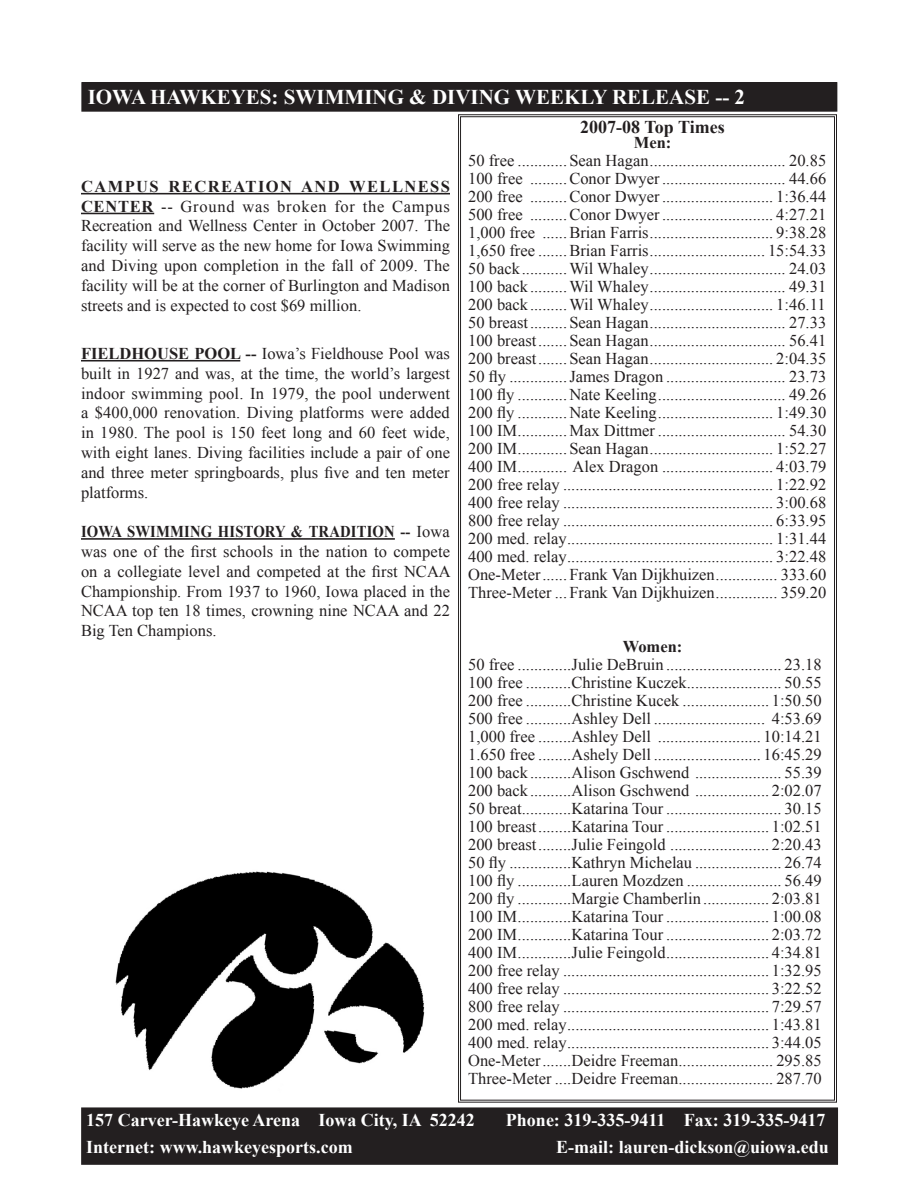
<style>
.page{position:relative;width:918px;height:1188px;background:#fff}
.page>*{position:absolute;margin:0;border:0;box-sizing:border-box;transform-origin:0 0}
.t1{font:700 21px "Times New Roman";color:#fff}
.t2{font:700 18px "Times New Roman";color:#fff}
.t3{font:700 18px "Times New Roman";color:#231f20}
.t4{font:16.5px/19.8px "Times New Roman";color:#231f20;text-align:justify}
.t5{font:700 16.5px "Times New Roman";color:#231f20}
.t6{font:700 16.5px "Times New Roman";color:#231f20;scale:.89 1}
.s1{font-weight:700}
</style>
<div class="page">
<div style="left:82px;top:83px;width:755px;height:28px;background:#231f20"></div>
<div style="left:81px;top:82px;width:756px;height:30px;border:2px solid #231f20"></div>
<div style="left:82px;top:1108px;width:755px;height:56px;background:#231f20"></div>
<div style="left:81px;top:1107px;width:757px;height:58px;border:2px solid #231f20"></div>
<img style="left:115px;top:871px;width:310px;height:218px">
<hr style="left:81px;top:193px;width:369px;height:1px;background:#231f20">
<hr style="left:81px;top:213px;width:73px;height:1px;background:#231f20">
<hr style="left:81px;top:360px;width:159px;height:2px;background:#231f20">
<hr style="left:81px;top:538px;width:314px;height:2px;background:#231f20">
<svg style="left:458px;top:114px;width:379px;height:989px"></svg>
<p class="t1" style="left:88px;top:83px;width:659px">IOWA HAWKEYES: SWIMMING &amp; DIVING WEEKLY RELEASE -- 2</p>
<p class="t5" style="left:81px;top:175px;width:28px">Camp</p>
<p class="t5" style="left:136px;top:175px;width:46px">us recreation</p>
<p class="t5" style="left:301px;top:175px;width:14px">and</p>
<p class="t5" style="left:349px;top:175px;width:14px">wellness</p>
<p class="t5" style="left:81px;top:195px;width:13px">center</p>
<p class="t4" style="left:81px;top:196px;width:371px;text-indent:80px">-- Ground was broken for the Campus Recreation and Wellness Center in October 2007. The facility will serve as the new home for Iowa Swimming and Diving upon completion in the fall of 2009. The facility will be at the corner of Burlington and Madison streets and is expected to cost $69 million.</p>
<p class="t5" style="left:81px;top:342px;width:12px">fieldho</p>
<p class="t5" style="left:157px;top:342px;width:50px">use pool</p>
<p class="t4" style="left:81px;top:343px;width:371px;text-indent:165px"><span class="s1">--</span> Iowa’s Fieldhouse Pool was built in 1927 and was, at the time, the world’s largest indoor swimming pool. In 1979, the pool underwent a $400,000 renovation. Diving platforms were added in 1980. The pool is 150 feet long and 60 feet wide, with eight lanes. Diving facilities include a pair of one and three meter springboards, plus five and ten meter platforms.</p>
<p class="t6" style="left:81px;top:520px;width:75px">IOWA Swimming</p>
<p class="t6" style="left:218px;top:520px;width:12px">history</p>
<p class="t6" style="left:291px;top:520px;width:32px">&amp; tradition</p>
<p class="t4" style="left:81px;top:521px;width:371px;text-indent:320px"><span class="s1">--</span> Iowa was one of the first schools in the nation to compete on a collegiate level and competed at the first NCAA Championship. From 1937 to 1960, Iowa placed in the NCAA top ten 18 times, crowning nine NCAA and 22<br>Big Ten Champions.</p>
<p class="t3" style="left:580px;top:115px;width:146px">2007-08 Top Times</p>
<p class="t5" style="left:634px;top:131px;width:39px">Men:</p>
<p class="t4" style="left:468px;top:150px;width:360px">50 free ............Sean Hagan................................. 20.85</p>
<p class="t4" style="left:468px;top:168px;width:360px">100 free .........Conor Dwyer.............................. 44.66</p>
<p class="t4" style="left:468px;top:186px;width:360px">200 free .........Conor Dwyer........................... 1:36.44</p>
<p class="t4" style="left:468px;top:204px;width:360px">500 free .........Conor Dwyer........................... 4:27.21</p>
<p class="t4" style="left:468px;top:222px;width:360px">1,000 free ......Brian Farris.............................. 9:38.28</p>
<p class="t4" style="left:468px;top:240px;width:360px">1,650 free .......Brian Farris............................ 15:54.33</p>
<p class="t4" style="left:468px;top:258px;width:360px">50 back...........Wil Whaley................................. 24.03</p>
<p class="t4" style="left:468px;top:276px;width:360px">100 back.........Wil Whaley................................. 49.31</p>
<p class="t4" style="left:468px;top:294px;width:359px">200 back.........Wil Whaley.............................. 1:46.11</p>
<p class="t4" style="left:468px;top:312px;width:360px">50 breast.........Sean Hagan................................. 27.33</p>
<p class="t4" style="left:468px;top:330px;width:360px">100 breast.......Sean Hagan................................. 56.41</p>
<p class="t4" style="left:468px;top:348px;width:360px">200 breast.......Sean Hagan.............................. 2:04.35</p>
<p class="t4" style="left:468px;top:366px;width:360px">50 fly ..............James Dragon ............................. 23.73</p>
<p class="t4" style="left:468px;top:384px;width:360px">100 fly ............Nate Keeling............................... 49.26</p>
<p class="t4" style="left:468px;top:402px;width:360px">200 fly ............Nate Keeling............................ 1:49.30</p>
<p class="t4" style="left:468px;top:420px;width:360px">100 IM............Max Dittmer ............................... 54.30</p>
<p class="t4" style="left:468px;top:438px;width:360px">200 IM............Sean Hagan.............................. 1:52.27</p>
<p class="t4" style="left:468px;top:456px;width:360px">400 IM............ Alex Dragon ........................... 4:03.79</p>
<p class="t4" style="left:468px;top:474px;width:360px">200 free relay ................................................... 1:22.92</p>
<p class="t4" style="left:468px;top:492px;width:360px">400 free relay ................................................... 3:00.68</p>
<p class="t4" style="left:468px;top:510px;width:360px">800 free relay ................................................... 6:33.95</p>
<p class="t4" style="left:468px;top:528px;width:360px">200 med. relay.................................................. 1:31.44</p>
<p class="t4" style="left:468px;top:546px;width:360px">400 med. relay.................................................. 3:22.48</p>
<p class="t4" style="left:468px;top:564px;width:360px">One-Meter......Frank Van Dijkhuizen............... 333.60</p>
<p class="t4" style="left:468px;top:582px;width:360px">Three-Meter ...Frank Van Dijkhuizen............... 359.20</p>
<p class="t5" style="left:623px;top:635px;width:61px">Women:</p>
<p class="t4" style="left:468px;top:654px;width:355px">50 free .............Julie DeBruin ............................ 23.18</p>
<p class="t4" style="left:468px;top:672px;width:355px">100 free ...........Christine Kuczek....................... 50.55</p>
<p class="t4" style="left:468px;top:690px;width:355px">200 free ...........Christine Kucek ..................... 1:50.50</p>
<p class="t4" style="left:468px;top:708px;width:355px">500 free ...........Ashley Dell ........................... 4:53.69</p>
<p class="t4" style="left:468px;top:726px;width:355px">1,000 free ........Ashley Dell ......................... 10:14.21</p>
<p class="t4" style="left:468px;top:744px;width:355px">1.650 free ........Ashely Dell .......................... 16:45.29</p>
<p class="t4" style="left:468px;top:762px;width:355px">100 back..........Alison Gschwend ..................... 55.39</p>
<p class="t4" style="left:468px;top:780px;width:355px">200 back..........Alison Gschwend .................. 2:02.07</p>
<p class="t4" style="left:468px;top:798px;width:355px">50 breat............Katarina Tour ............................ 30.15</p>
<p class="t4" style="left:468px;top:816px;width:355px">100 breast........Katarina Tour ......................... 1:02.51</p>
<p class="t4" style="left:468px;top:834px;width:355px">200 breast........Julie Feingold ........................ 2:20.43</p>
<p class="t4" style="left:468px;top:852px;width:355px">50 fly ...............Kathryn Michelau ..................... 26.74</p>
<p class="t4" style="left:468px;top:870px;width:355px">100 fly .............Lauren Mozdzen ....................... 56.49</p>
<p class="t4" style="left:468px;top:888px;width:355px">200 fly .............Margie Chamberlin ................ 2:03.81</p>
<p class="t4" style="left:468px;top:906px;width:355px">100 IM.............Katarina Tour ......................... 1:00.08</p>
<p class="t4" style="left:468px;top:924px;width:355px">200 IM.............Katarina Tour ......................... 2:03.72</p>
<p class="t4" style="left:468px;top:942px;width:355px">400 IM.............Julie Feingold......................... 4:34.81</p>
<p class="t4" style="left:468px;top:960px;width:355px">200 free relay .................................................. 1:32.95</p>
<p class="t4" style="left:468px;top:978px;width:355px">400 free relay .................................................. 3:22.52</p>
<p class="t4" style="left:468px;top:996px;width:355px">800 free relay .................................................. 7:29.57</p>
<p class="t4" style="left:468px;top:1014px;width:355px">200 med. relay................................................. 1:43.81</p>
<p class="t4" style="left:468px;top:1032px;width:355px">400 med. relay................................................. 3:44.05</p>
<p class="t4" style="left:468px;top:1050px;width:355px">One-Meter.......Deidre Freeman....................... 295.85</p>
<p class="t4" style="left:468px;top:1068px;width:355px">Three-Meter ....Deidre Freeman....................... 287.70</p>
<p class="t2" style="left:86px;top:1107px;width:390px">157 Carver-Hawkeye Arena Iowa City, IA 52242</p>
<p class="t2" style="left:506px;top:1107px;width:321px">Phone: 319-335-9411 Fax: 319-335-9417</p>
<p class="t2" style="left:86px;top:1135px;width:268px">Internet: www.hawkeyesports.com</p>
<p class="t2" style="left:556px;top:1135px;width:274px">E-mail: lauren-dickson@uiowa.edu</p>
</div>
